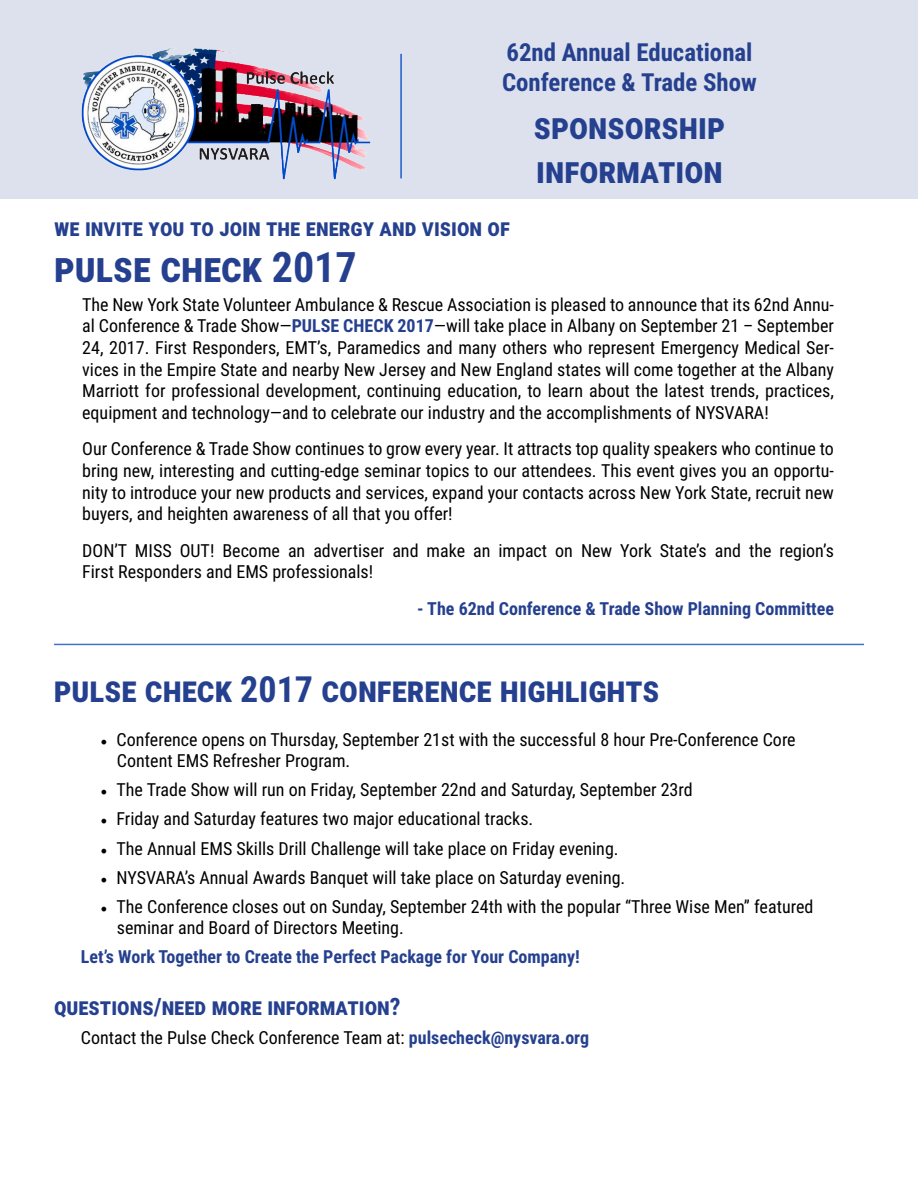
<style>
.page{position:relative;width:918px;height:1188px;background:#fff}
.page>*{position:absolute;margin:0;border:0;box-sizing:border-box;transform-origin:0 0}
.t1{font:700 42px "Roboto Condensed";color:#25408f}
.t2{font:700 36.6px/43.8px "Roboto Condensed";color:#25408f}
.t3{font:700 36px "Roboto Condensed";color:#25408f}
.t4{font:700 24.9px/29.8px "Roboto Condensed";color:#25408f}
.t5{font:700 24px "Roboto Condensed";color:#25408f}
.t6{font:18px/21.6px "Roboto Condensed";color:#000}
.t7{font:700 18px "Roboto Condensed";color:#25408f}
.s1{font-weight:700;color:#25408f}
.s2{font-family:"Minion Pro"}
</style>
<div class="page">
<div style="left:0;top:0;width:918px;height:199px;background:#dce1ed"></div>
<hr style="left:400px;top:54px;width:2px;height:124px;background:#3e73d2">
<img style="left:81px;top:48px;width:290px;height:131px">
<hr style="left:54px;top:644px;width:810px;height:1px;background:#3e73d2">
<h3 class="t4" style="left:502px;top:37px;width:256px">62nd Annual Educational<br>Conference &amp; Trade Show</h3>
<h2 class="t2" style="left:534px;top:103px;width:193px">sponsorship information</h2>
<h3 class="t5" style="left:54px;top:210px;width:457px">We invite you to join the energy and vision of</h3>
<h1 class="t1" style="left:54px;top:237px;width:304px">Pulse Check 2017</h1>
<p class="t6" style="left:82px;top:293px;width:753px;text-align:justify">The New York State Volunteer Ambulance &amp; Rescue Association is pleased to announce that its 62nd Annu&shy;al Conference &amp; Trade Show—<span class="s1">PULSE CHECK 2017</span>—will take place in Albany on September 21 – September 24, 2017. First Responders, EMT’s, Paramedics and many others who represent Emergency Medical Ser&shy;vices in the Empire State and nearby New Jersey and New England states will come together at the Albany Marriott for professional development, continuing education, to learn about the latest trends, practices, equipment and technology—and to celebrate our industry and the accomplishments of NYSVARA!</p>
<p class="t6" style="left:82px;top:438px;width:753px;text-align:justify">Our Conference &amp; Trade Show continues to grow every year. It attracts top quality speakers who continue to bring new, interesting and cutting-edge seminar topics to our attendees. This event gives you an opportu&shy;nity to introduce your new products and services, expand your contacts across New York State, recruit new buyers, and heighten awareness of all that you offer!</p>
<p class="t6" style="left:82px;top:539px;width:753px">DON’T MISS OUT! Become an advertiser and make an impact on New York State’s and the region’s<br>First Responders and EMS professionals!</p>
<p class="t7" style="left:417px;top:596px;width:418px">- The 62nd Conference &amp; Trade Show Planning Committee</p>
<h3 class="t3" style="left:54px;top:664px;width:18px">PULSE</h3>
<h3 class="t3" style="left:145px;top:664px;width:212px">CHECK 2017 CONFEREN</h3>
<h3 class="t3" style="left:459px;top:664px;width:58px">CE HIGHLIGHTS</h3>
<p class="t6" style="left:117px;top:728px;width:680px;text-indent:-17px"><span class="s2">•</span> Conference opens on Thursday, September 21st with the successful 8 hour Pre-Conference Core<br>Content EMS Refresher Program.</p>
<p class="t6" style="left:100px;top:778px;width:594px"><span class="s2">•</span> The Trade Show will run on Friday, September 22nd and Saturday, September 23rd</p>
<p class="t6" style="left:100px;top:808px;width:434px"><span class="s2">•</span> Friday and Saturday features two major educational tracks.</p>
<p class="t6" style="left:100px;top:837px;width:520px"><span class="s2">•</span> The Annual EMS Skills Drill Challenge will take place on Friday evening.</p>
<p class="t6" style="left:100px;top:866px;width:526px"><span class="s2">•</span> NYSVARA’s Annual Awards Banquet will take place on Saturday evening.</p>
<p class="t6" style="left:117px;top:895px;width:698px;text-indent:-17px"><span class="s2">•</span> The Conference closes out on Sunday, September 24th with the popular “Three Wise Men” featured seminar and Board of Directors Meeting.</p>
<p class="t7" style="left:81px;top:944px;width:500px">Let’s Work Together to Create the Perfect Package for Your Company!</p>
<h3 class="t5" style="left:54px;top:990px;width:25px">QUESTIONS</h3>
<h3 class="t5" style="left:154px;top:990px;width:20px">/NEED</h3>
<h3 class="t5" style="left:212px;top:990px;width:14px">MORE</h3>
<h3 class="t5" style="left:267px;top:990px;width:12px">INFORMATION</h3>
<h3 class="t5" style="left:390px;top:990px;width:12px">?</h3>
<p class="t6" style="left:81px;top:1026px;width:510px">Contact the Pulse Check Conference Team at: <span class="s1">pulsecheck@nysvara.org</span></p>
</div>
